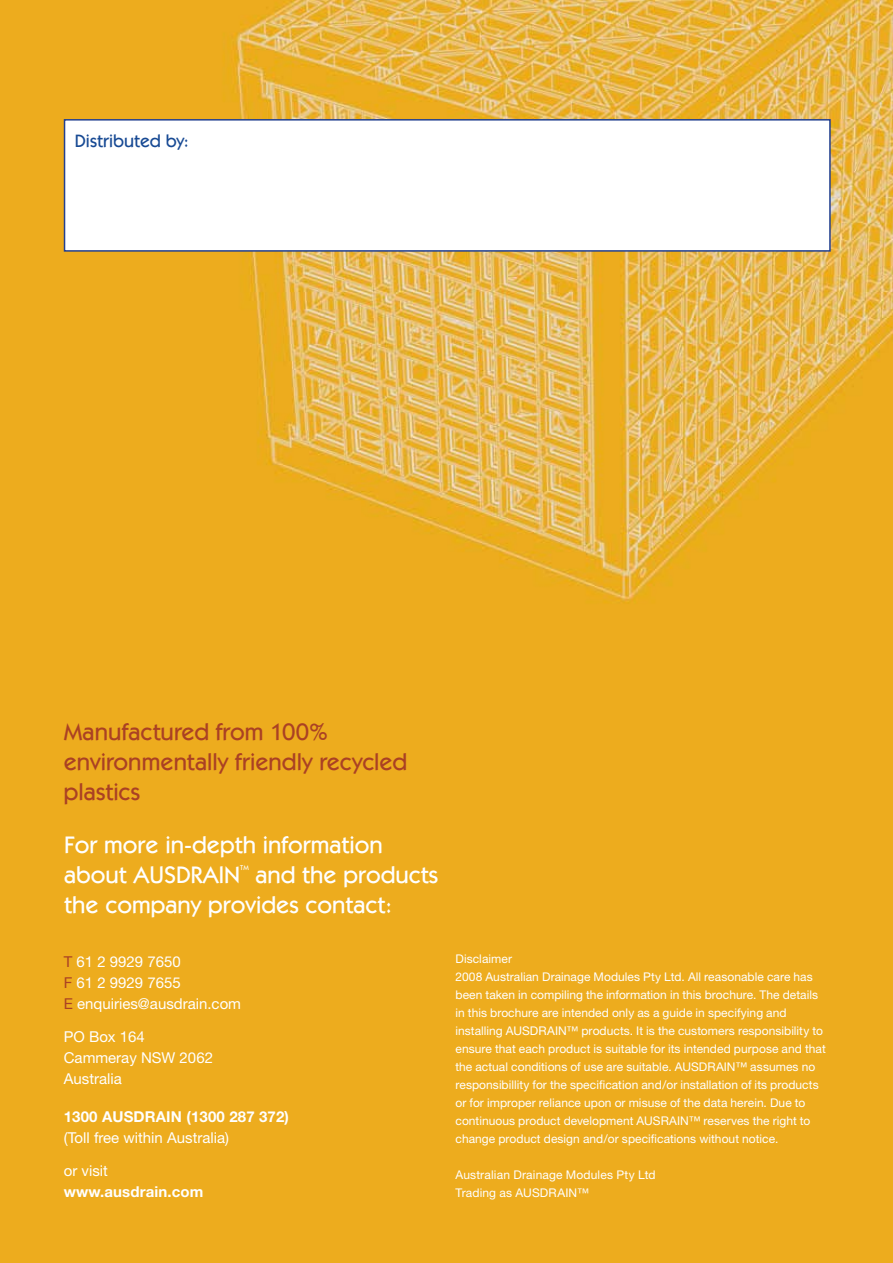
<style>
.page{position:relative;width:893px;height:1263px;background:#fff}
.page>*{position:absolute;margin:0;border:0;box-sizing:border-box;transform-origin:0 0}
.t1{font:500 24px/30px "ITC Kabel Std";color:#fff}
.t2{font:500 24px/30px "ITC Kabel Std";color:#aa4124}
.t3{font:500 18px "ITC Kabel Std";letter-spacing:.005em;color:#184a94}
.t4{font:15px/21px "Helvetica Neue";color:#fff}
.t5{font:700 15px "Helvetica Neue";letter-spacing:.01em;color:#fff}
.t6{font:12px/18px "Helvetica Neue";letter-spacing:.005em;color:#fff}
.t7{font:500 7.05px "ITC Kabel Std";color:#fff}
.s1{color:#aa4124}
</style>
<div class="page">
<img style="left:0;top:0;width:893px;height:1263px">
<div style="left:64px;top:119px;width:767px;height:133px;background:#fff;border:2px solid #224090"></div>
<h2 class="t3" style="left:75px;top:130px;width:116px">Distributed by:</h2>
<h1 class="t2" style="left:64px;top:717px;width:345px">Manufactured from 100% environmentally friendly recycled plastics</h1>
<h1 class="t1" style="left:64px;top:829px;width:320px">For more in-depth information about AUSDRAIN</h1>
<p class="t7" style="left:240px;top:863px;width:10px">TM</p>
<h1 class="t1" style="left:64px;top:859px;width:375px;text-indent:191px">and the products the company provides contact:</h1>
<p class="t4" style="left:64px;top:951px;width:179px"><span class="s1">T</span> 61 2 9929 7650<br><span class="s1">F</span> 61 2 9929 7655<br><span class="s1">E</span> enquiries@ausdrain.com</p>
<p class="t4" style="left:64px;top:1026px;width:151px">PO Box 164<br>Cammeray NSW 2062<br>Australia</p>
<p class="t5" style="left:64px;top:1107px;width:227px">1300 AUSDRAIN (1300 287 372)</p>
<p class="t4" style="left:64px;top:1126px;width:167px">(Toll free within Australia)</p>
<p class="t4" style="left:64px;top:1159px;width:46px">or visit</p>
<p class="t5" style="left:64px;top:1182px;width:141px">www.ausdrain.com</p>
<p class="t6" style="left:455px;top:949px;width:372px">Disclaimer<br>2008 Australian Drainage Modules Pty Ltd. All reasonable care has been taken in compiling the information in this brochure. The details in this brochure are intended only as a guide in specifying and installing AUSDRAIN™ products. It is the customers responsibility to ensure that each product is suitable for its intended purpose and that the actual conditions of use are suitable. AUSDRAIN™ assumes no responsibillity for the specification and/or installation of its products or for improper reliance upon or misuse of the data herein. Due to continuous product development AUSRAIN™ reserves the right to change product design and/or specifications without notice.</p>
<p class="t6" style="left:455px;top:1165px;width:202px">Australian Drainage Modules Pty Ltd<br>Trading as AUSDRAIN™</p>
</div>
